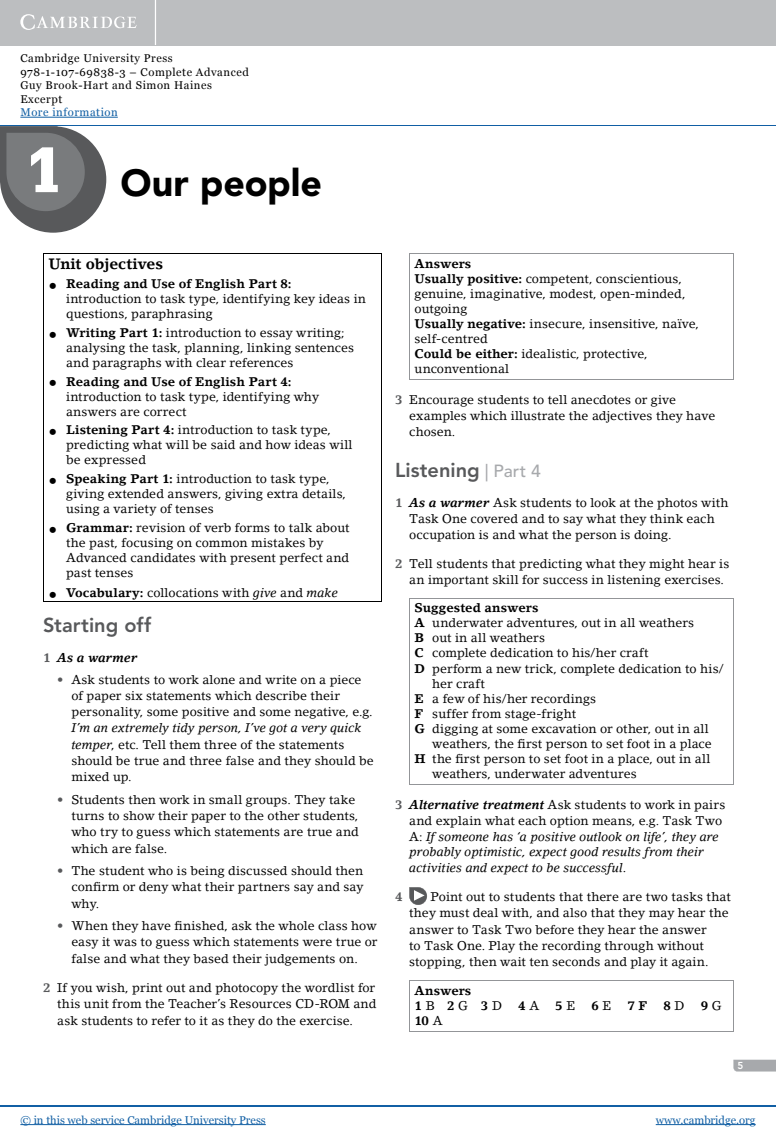
<style>
.page{position:relative;width:776px;height:1144px;background:#fff}
.page>*{position:absolute;margin:0;border:0;box-sizing:border-box;transform-origin:0 0}
.t1{font:900 37.5px "Avenir LT Std";letter-spacing:-.005em;color:#000}
.t2{font:800 20px "Avenir LT Std";color:#58595b}
.t3{font:700 15px "Lino Letter Std";letter-spacing:-.005em;color:#000}
.t4{font:12.5px/16.2px "Lino Letter Std";letter-spacing:.005em;color:#000}
.t5{font:italic 12.5px/16.2px "Lino Letter Std";color:#000}
.t6{font:700 12.5px/15px "Lino Letter Std";letter-spacing:.01em;color:#000}
.t7{font:italic 700 12.5px "Lino Letter Std";letter-spacing:.005em;color:#000}
.t8{font:700 12.5px "Lino Letter Std";color:#58595b}
.t9{font:11.25px/13.4px "Georgia";letter-spacing:.05em;color:#000}
.t10{font:11.25px "Georgia";color:#115fa4}
.t11{font:11.25px "Georgia";letter-spacing:.05em;color:#115fa4}
.t12{font:800 10px "Avenir LT Std";color:#fff}
.s1{font-family:"Glypha LT Std";font-size:62.5px;color:#fff}
.s2{font-weight:700;font-size:17.5px}
.s3{font-weight:700}
.s4{font-style:italic}
.s5{font-style:normal;color:#58595b}
.s6{font-weight:700;color:#58595b}
.s7{font-weight:500;font-size:17.5px;color:#a7a9ac}
.s8{font-weight:700;font-style:italic}
.s9{font-style:normal}
.s10{font-weight:400}
</style>
<div class="page">
<div style="left:0;top:0;width:776px;height:45px;background:#bcbec0"></div>
<hr style="left:155px;top:0;width:1px;height:45px;background:#fff">
<svg style="left:20px;top:14px;width:117px;height:16px"></svg>
<hr style="left:20px;top:117px;width:98px;height:1px;background:#115fa4">
<hr style="left:0;top:125px;width:776px;height:1px;background:#115fa4">
<hr style="left:0;top:1104px;width:776px;height:1px;background:#115fa4">
<hr style="left:20px;top:1124px;width:246px;height:1px;background:#115fa4">
<hr style="left:656px;top:1124px;width:100px;height:1px;background:#115fa4">
<svg style="left:733px;top:1059px;width:43px;height:12px"></svg>
<svg style="left:0;top:126px;width:106px;height:107px"></svg>
<hr style="left:43px;top:253px;width:339px;height:1px;background:#000">
<hr style="left:43px;top:254px;width:1px;height:347px;background:#000">
<hr style="left:381px;top:254px;width:1px;height:347px;background:#000">
<hr style="left:43px;top:601px;width:339px;height:1px;background:#000">
<hr style="left:409px;top:253px;width:324px;height:1px;background:#939598">
<hr style="left:409px;top:254px;width:1px;height:125px;background:#939598">
<hr style="left:733px;top:254px;width:1px;height:125px;background:#939598">
<hr style="left:409px;top:379px;width:324px;height:1px;background:#939598">
<hr style="left:409px;top:597px;width:324px;height:1px;background:#939598">
<hr style="left:409px;top:598px;width:1px;height:186px;background:#939598">
<hr style="left:733px;top:598px;width:1px;height:186px;background:#939598">
<hr style="left:409px;top:784px;width:324px;height:1px;background:#939598">
<svg style="left:409px;top:887px;width:18px;height:17px"></svg>
<hr style="left:409px;top:979px;width:324px;height:1px;background:#939598">
<hr style="left:409px;top:980px;width:1px;height:51px;background:#939598">
<hr style="left:733px;top:980px;width:1px;height:51px;background:#939598">
<hr style="left:409px;top:1031px;width:324px;height:1px;background:#939598">
<p class="t9" style="left:20px;top:52px;width:230px">Cambridge University Press<br>978-1-107-69838-3 – Complete Advanced<br>Guy Brook-Hart and Simon Haines<br>Excerpt</p>
<p class="t11" style="left:20px;top:105px;width:99px">More information</p>
<h1 class="t1" style="left:27px;top:160px;width:297px"><span class="s1">1</span> Our people</h1>
<p class="t3" style="left:48px;top:255px;width:116px">Unit objectives</p>
<p class="t4" style="left:66px;top:276px;width:301px;line-height:15px;text-indent:-18px"><span class="s2">•</span> <span class="s3">Reading and Use of English Part 8: </span>introduction to task type, identifying key ideas in questions, paraphrasing</p>
<p class="t4" style="left:66px;top:325px;width:289px;line-height:15px;text-indent:-18px"><span class="s2">•</span> <span class="s3">Writing Part 1:</span> introduction to essay writing; analysing the task, planning, linking sentences and paragraphs with clear references</p>
<p class="t4" style="left:66px;top:373px;width:254px;line-height:15px;text-indent:-18px"><span class="s2">•</span> <span class="s3">Reading and Use of English Part 4: </span>introduction to task type, identifying why answers are correct</p>
<p class="t4" style="left:66px;top:422px;width:288px;line-height:15px;text-indent:-18px"><span class="s2">•</span> <span class="s3">Listening Part 4:</span> introduction to task type, predicting what will be said and how ideas will be expressed</p>
<p class="t4" style="left:66px;top:471px;width:281px;line-height:15px;text-indent:-18px"><span class="s2">•</span> <span class="s3">Speaking Part 1:</span> introduction to task type, giving extended answers, giving extra details, using a variety of tenses</p>
<p class="t4" style="left:66px;top:520px;width:285px;line-height:15px;text-indent:-18px"><span class="s2">•</span> <span class="s3">Grammar:</span> revision of verb forms to talk about the past, focusing on common mistakes by Advanced candidates with present perfect and past tenses</p>
<p class="t4" style="left:48px;top:584px;width:291px"><span class="s2">•</span> <span class="s3">Vocabulary:</span> collocations with <span class="s4">give</span> and <span class="s4">make</span></p>
<h2 class="t2" style="left:43px;top:613px;width:110px">Starting off</h2>
<p class="t7" style="left:43px;top:650px;width:96px"><span class="s5">1</span> As a warmer</p>
<p class="t4" style="left:71px;top:671px;width:303px;text-indent:-14px"><span class="s6">•</span> Ask students to work alone and write on a piece of paper six statements which describe their personality, some positive and some negative, e.g.</p>
<p class="t4" style="left:71px;top:719px;width:304px"><span class="s4">I’m an extremely tidy person, I’ve got a very quick temper</span>, etc. Tell them three of the statements should be true and three false and they should be mixed up.</p>
<p class="t4" style="left:71px;top:791px;width:289px;text-indent:-14px"><span class="s6">•</span> Students then work in small groups. They take turns to show their paper to the other students, who try to guess which statements are true and which are false.</p>
<p class="t4" style="left:71px;top:862px;width:294px;text-align:justify;text-indent:-14px"><span class="s6">•</span> The student who is being discussed should then confirm or deny what their partners say and say why.</p>
<p class="t4" style="left:71px;top:917px;width:308px;text-align:justify;text-indent:-14px"><span class="s6">•</span> When they have finished, ask the whole class how easy it was to guess which statements were true or false and what they based their judgements on.</p>
<p class="t4" style="left:57px;top:979px;width:321px;text-align:justify;text-indent:-14px"><span class="s6">2</span> If you wish, print out and photocopy the wordlist for this unit from the Teacher’s Resources CD-ROM and ask students to refer to it as they do the exercise.</p>
<p class="t4" style="left:415px;top:256px;width:286px;line-height:15px"><span class="s3">Answers<br>Usually positive:</span> competent, conscientious, genuine, imaginative, modest, open-minded, outgoing<br><span class="s3">Usually negative:</span> insecure, insensitive, naïve, self-centred<br><span class="s3">Could be either:</span> idealistic, protective, unconventional</p>
<p class="t4" style="left:409px;top:391px;width:308px;text-indent:-14px"><span class="s6">3</span> Encourage students to tell anecdotes or give examples which illustrate the adjectives they have chosen.</p>
<h2 class="t2" style="left:395px;top:458px;width:147px">Listening <span class="s7">| Part 4</span></h2>
<p class="t4" style="left:409px;top:494px;width:321px;text-indent:-14px"><span class="s6">1</span> <span class="s8">As a warmer</span> Ask students to look at the photos with<br>Task One covered and to say what they think each occupation is and what the person is doing.</p>
<p class="t4" style="left:409px;top:555px;width:322px;text-indent:-14px"><span class="s6">2</span> Tell students that predicting what they might hear is an important skill for success in listening exercises.</p>
<p class="t6" style="left:415px;top:600px;width:125px">Suggested answers</p>
<p class="t4" style="left:415px;top:614px;width:281px"><span class="s3">A</span> underwater adventures, out in all weathers</p>
<p class="t4" style="left:415px;top:629px;width:132px"><span class="s3">B</span> out in all weathers</p>
<p class="t4" style="left:415px;top:644px;width:235px"><span class="s3">C</span> complete dedication to his/her craft</p>
<p class="t4" style="left:415px;top:659px;width:311px"><span class="s3">D</span> perform a new trick, complete dedication to his/</p>
<p class="t4" style="left:432px;top:674px;width:54px">her craft</p>
<p class="t4" style="left:415px;top:689px;width:183px"><span class="s3">E</span> a few of his/her recordings</p>
<p class="t4" style="left:415px;top:704px;width:163px"><span class="s3">F</span> suffer from stage-fright</p>
<p class="t4" style="left:415px;top:719px;width:296px"><span class="s3">G</span> digging at some excavation or other, out in all</p>
<p class="t4" style="left:432px;top:734px;width:281px">weathers, the first person to set foot in a place</p>
<p class="t4" style="left:415px;top:749px;width:297px"><span class="s3">H</span> the first person to set foot in a place, out in all</p>
<p class="t4" style="left:432px;top:764px;width:206px">weathers, underwater adventures</p>
<p class="t4" style="left:409px;top:796px;width:318px;text-indent:-14px"><span class="s6">3</span> <span class="s8">Alternative treatment</span> Ask students to work in pairs and explain what each option means, e.g. Task Two<br>A: <span class="s4">If someone has ‘a positive outlook on life’, they are</span></p>
<p class="t5" style="left:409px;top:843px;width:296px">probably optimistic, expect good results from their activities and expect to be successful<span class="s9">.</span></p>
<p class="t8" style="left:395px;top:889px;width:9px">4</p>
<p class="t4" style="left:409px;top:888px;width:323px;text-indent:21px">Point out to students that there are two tasks that they must deal with, and also that they may hear the answer to Task Two before they hear the answer<br>to Task One. Play the recording through without stopping, then wait ten seconds and play it again.</p>
<p class="t6" style="left:415px;top:982px;width:89px">Answers<br>1 <span class="s10">B</span> 2 <span class="s10">G</span> 3 <span class="s10">D</span></p>
<p class="t6" style="left:518px;top:997px;width:22px">4 <span class="s10">A</span></p>
<p class="t6" style="left:555px;top:997px;width:21px">5 <span class="s10">E</span></p>
<p class="t6" style="left:591px;top:997px;width:21px">6 <span class="s10">E</span></p>
<p class="t6" style="left:627px;top:997px;width:21px">7 F</p>
<p class="t6" style="left:664px;top:997px;width:23px">8 <span class="s10">D</span></p>
<p class="t6" style="left:701px;top:997px;width:23px">9 <span class="s10">G</span></p>
<p class="t6" style="left:415px;top:1012px;width:29px">10 <span class="s10">A</span></p>
<p class="t12" style="left:737px;top:1059px;width:7px">5</p>
<p class="t10" style="left:20px;top:1112px;width:247px">© in this web service Cambridge University Press</p>
<p class="t10" style="left:656px;top:1112px;width:101px">www.cambridge.org</p>
</div>
